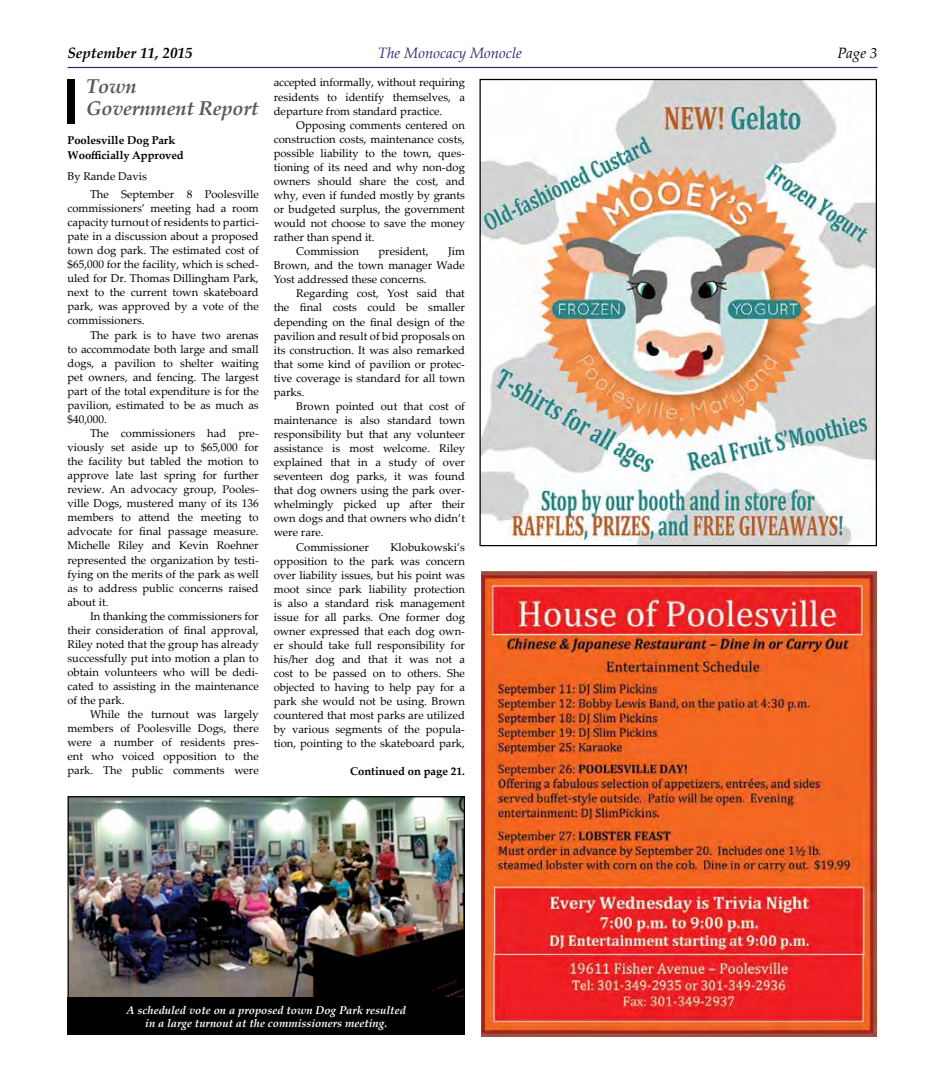
<style>
.page{position:relative;width:945px;height:1080px;background:#fff}
.page>*{position:absolute;margin:0;border:0;box-sizing:border-box;transform-origin:0 0}
.t1{font:italic 700 20px/22.5px "Palatino Linotype";letter-spacing:-.01em;color:#58595b}
.t2{font:italic 15px "Palatino Linotype";color:#2f2d79}
.t3{font:italic 700 15px "Palatino Linotype";color:#000}
.t4{font:italic 15px "Palatino Linotype";color:#000}
.t5{font:11.25px/14px "Palatino Linotype";color:#000;text-align:justify}
.t6{font:italic 700 11.25px/13.8px "Palatino Linotype";color:#fff;text-align:center}
.t7{font:700 11.25px/14px "Palatino Linotype";color:#000}
</style>
<div class="page">
<hr style="left:68px;top:67px;width:810px;height:1px;background:#2f2d79">
<div style="left:68px;top:79px;width:7px;height:45px;background:#000"></div>
<img style="left:70px;top:798px;width:393px;height:200px">
<img style="left:481px;top:571px;width:396px;height:465px">
<div style="left:68px;top:998px;width:397px;height:37px;background:#000"></div>
<img style="left:481px;top:81px;width:394px;height:463px">
<h2 class="t3" style="left:68px;top:43px;width:127px">September 11, 2015</h2>
<h2 class="t2" style="left:378px;top:43px;width:146px">The Monocacy Monocle</h2>
<h2 class="t4" style="left:838px;top:43px;width:41px">Page 3</h2>
<h1 class="t1" style="left:86px;top:74px;width:174px">Town<br>Government Report</h1>
<p class="t7" style="left:68px;top:133px;width:118px">Poolesville Dog Park<br>Woofficially Approved</p>
<p class="t5" style="left:90px;top:167px;width:170px;line-height:17.8px;text-indent:-22px">By Rande Davis<br>The September 8 Poolesville</p>
<p class="t5" style="left:68px;top:201px;width:193px">commissioners’ meeting had a room capacity turnout of residents to partici&shy;pate in a discussion about a proposed town dog park. The estimated cost of $65,000 for the facility, which is sched&shy;uled for Dr. Thomas Dillingham Park, next to the current town skateboard park, was approved by a vote of the commissioners.</p>
<p class="t5" style="left:68px;top:327px;width:193px;text-indent:22px">The park is to have two arenas to accommodate both large and small dogs, a pavilion to shelter waiting pet owners, and fencing. The largest part of the total expenditure is for the pavilion, estimated to be as much as $40,000.</p>
<p class="t5" style="left:68px;top:426px;width:193px;text-indent:22px">The commissioners had pre&shy;viously set aside up to $65,000 for the facility but tabled the motion to approve late last spring for further review. An advocacy group, Pooles&shy;ville Dogs, mustered many of its 136 members to attend the meeting to advocate for final passage measure.<br>Michelle Riley and Kevin Roehner represented the organization by testi&shy;fying on the merits of the park as well as to address public concerns raised about it.</p>
<p class="t5" style="left:68px;top:608px;width:193px;text-indent:22px">In thanking the commissioners for their consideration of final approval, Riley noted that the group has already successfully put into motion a plan to obtain volunteers who will be dedi&shy;cated to assisting in the maintenance of the park.</p>
<p class="t5" style="left:68px;top:707px;width:193px;text-indent:22px">While the turnout was largely members of Poolesville Dogs, there were a number of residents pres&shy;ent who voiced opposition to the park. The public comments were</p>
<p class="t5" style="left:274px;top:75px;width:193px">accepted informally, without requiring residents to identify themselves, a departure from standard practice.</p>
<p class="t5" style="left:296px;top:117px;width:170px">Opposing comments centered on</p>
<p class="t5" style="left:274px;top:131px;width:193px">construction costs, maintenance costs,</p>
<p class="t5" style="left:274px;top:146px;width:193px">possible liability to the town, ques-</p>
<p class="t5" style="left:274px;top:160px;width:193px">tioning of its need and why non-dog</p>
<p class="t5" style="left:274px;top:174px;width:193px">owners should share the cost, and</p>
<p class="t5" style="left:274px;top:188px;width:193px">why, even if funded mostly by grants</p>
<p class="t5" style="left:274px;top:202px;width:193px">or budgeted surplus, the government</p>
<p class="t5" style="left:274px;top:216px;width:193px">would not choose to save the money</p>
<p class="t5" style="left:274px;top:230px;width:103px">rather than spend it.</p>
<p class="t5" style="left:296px;top:244px;width:64px">Commission</p>
<p class="t5" style="left:379px;top:244px;width:51px">president,</p>
<p class="t5" style="left:274px;top:244px;width:193px;text-indent:174px">Jim Brown, and the town manager Wade Yost addressed these concerns.</p>
<p class="t5" style="left:274px;top:286px;width:193px;text-indent:22px">Regarding cost, Yost said that the final costs could be smaller depending on the final design of the pavilion and result of bid proposals on its construction. It was also remarked that some kind of pavilion or protec&shy;tive coverage is standard for all town parks.</p>
<p class="t5" style="left:296px;top:399px;width:170px">Brown pointed out that cost of</p>
<p class="t5" style="left:274px;top:413px;width:193px">maintenance is also standard town</p>
<p class="t5" style="left:274px;top:427px;width:193px">responsibility but that any volunteer</p>
<p class="t5" style="left:274px;top:441px;width:193px">assistance is most welcome. Riley</p>
<p class="t5" style="left:274px;top:455px;width:193px">explained that in a study of over</p>
<p class="t5" style="left:274px;top:469px;width:193px">seventeen dog parks, it was found</p>
<p class="t5" style="left:274px;top:483px;width:193px">that dog owners using the park over-</p>
<p class="t5" style="left:274px;top:497px;width:193px">whelmingly picked up after their</p>
<p class="t5" style="left:274px;top:511px;width:193px">own dogs and that owners who didn’t</p>
<p class="t5" style="left:274px;top:525px;width:51px">were rare.</p>
<p class="t5" style="left:296px;top:539px;width:74px">Commissioner</p>
<p class="t5" style="left:274px;top:539px;width:193px;text-indent:117px">Klobukowski’s opposition to the park was concern over liability issues, but his point was moot since park liability protection is also a standard risk management issue for all parks. One former dog owner expressed that each dog own&shy;er should take full responsibility for his/her dog and that it was not a cost to be passed on to others. She objected to having to help pay for a park she would not be using. Brown countered that most parks are utilized by various segments of the popula&shy;tion, pointing to the skateboard park,</p>
<p class="t7" style="left:350px;top:764px;width:116px">Continued on page 21.</p>
<p class="t6" style="left:127px;top:1002px;width:281px">A scheduled vote on a proposed town Dog Park resulted in a large turnout at the commissioners meeting.</p>
</div>
